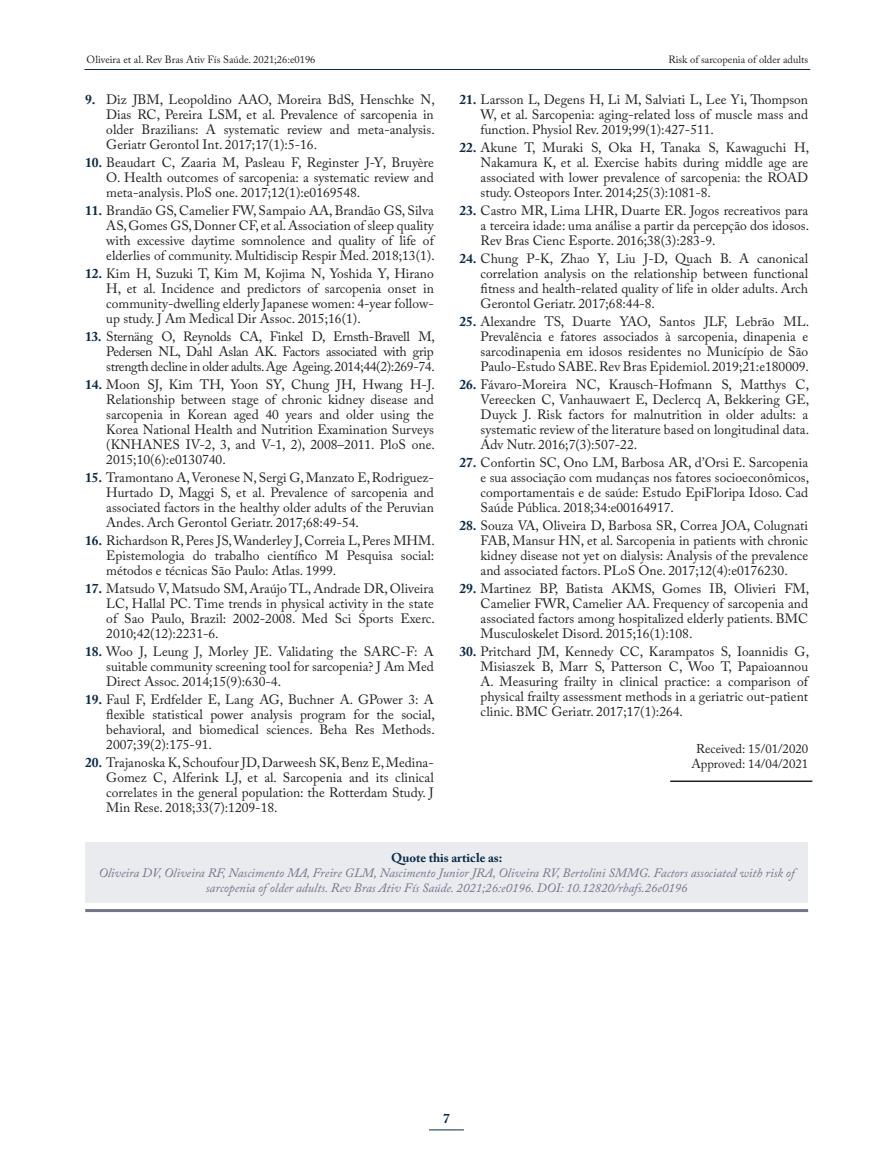
<style>
.page{position:relative;width:893px;height:1170px;background:#fff}
.page>*{position:absolute;margin:0;border:0;box-sizing:border-box;transform-origin:0 0}
.t1{font:13.5px/15px "Adobe Caslon Pro";color:#231f20;text-align:justify}
.t2{font:700 13.5px "Adobe Caslon Pro";color:#082a4a}
.t3{font:italic 12.75px/15px "Adobe Caslon Pro";color:#71758b;text-align:center}
.t4{font:12.75px/15px "Adobe Caslon Pro";color:#231f20;text-align:center}
.t5{font:700 12.75px "Adobe Caslon Pro";color:#082a4a}
.t6{font:10.5px "Adobe Caslon Pro";color:#231f20}
.s1{font-weight:700;color:#082a4a}
</style>
<div class="page">
<hr style="left:429px;top:1129px;width:35px;height:1px;background:#082a4a">
<hr style="left:84px;top:69px;width:726px;height:1px;background:#082a4a">
<div style="left:85px;top:842px;width:723px;height:60px;background:#eaebef"></div>
<hr style="left:85px;top:909px;width:723px;height:3px;background:#71758b">
<hr style="left:670px;top:780px;width:142px;height:2px;background:#231f20">
<p class="t6" style="left:87px;top:53px;width:230px">Oliveira et al. Rev Bras Ativ Fís Saúde. 2021;26:e0196</p>
<p class="t6" style="left:668px;top:53px;width:141px">Risk of sarcopenia of older adults</p>
<p class="t1" style="left:106px;top:91px;width:330px;text-indent:-21px"><span class="s1">9.</span> Diz JBM, Leopoldino AAO, Moreira BdS, Henschke N, Dias RC, Pereira LSM, et al. Prevalence of sarcopenia in older Brazilians: A systematic review and meta‐analysis.<br>Geriatr Gerontol Int. 2017;17(1):5-16.</p>
<p class="t1" style="left:106px;top:154px;width:329px;text-indent:-21px"><span class="s1">10.</span> Beaudart C, Zaaria M, Pasleau F, Reginster J-Y, Bruyère O. Health outcomes of sarcopenia: a systematic review and meta-analysis. PloS one. 2017;12(1):e0169548.</p>
<p class="t1" style="left:106px;top:202px;width:330px;text-indent:-21px"><span class="s1">11.</span> Brandão GS, Camelier FW, Sampaio AA, Brandão GS, Silva AS, Gomes GS, Donner CF, et al. Association of sleep quality with excessive daytime somnolence and quality of life of elderlies of community. Multidiscip Respir Med. 2018;13(1).</p>
<p class="t1" style="left:106px;top:265px;width:329px;text-indent:-21px"><span class="s1">12.</span> Kim H, Suzuki T, Kim M, Kojima N, Yoshida Y, Hirano H, et al. Incidence and predictors of sarcopenia onset in community-dwelling elderly Japanese women: 4-year follow&shy;up study. J Am Medical Dir Assoc. 2015;16(1).</p>
<p class="t1" style="left:106px;top:328px;width:330px;text-indent:-21px"><span class="s1">13.</span> Sternäng O, Reynolds CA, Finkel D, Ernsth-Bravell M, Pedersen NL, Dahl Aslan AK. Factors associated with grip strength decline in older adults. Age Ageing. 2014;44(2):269-74.</p>
<p class="t1" style="left:106px;top:376px;width:330px;text-indent:-21px"><span class="s1">14.</span> Moon SJ, Kim TH, Yoon SY, Chung JH, Hwang H-J.<br>Relationship between stage of chronic kidney disease and sarcopenia in Korean aged 40 years and older using the Korea National Health and Nutrition Examination Surveys (KNHANES IV-2, 3, and V-1, 2), 2008–2011. PloS one.<br>2015;10(6):e0130740.</p>
<p class="t1" style="left:106px;top:469px;width:329px;text-indent:-21px"><span class="s1">15.</span> Tramontano A, Veronese N, Sergi G, Manzato E, Rodriguez-Hurtado D, Maggi S, et al. Prevalence of sarcopenia and associated factors in the healthy older adults of the Peruvian Andes. Arch Gerontol Geriatr. 2017;68:49-54.</p>
<p class="t1" style="left:106px;top:532px;width:330px;text-indent:-21px"><span class="s1">16.</span> Richardson R, Peres JS, Wanderley J, Correia L, Peres MHM.<br>Epistemologia do trabalho científico M Pesquisa social: métodos e técnicas São Paulo: Atlas. 1999.</p>
<p class="t1" style="left:106px;top:580px;width:330px;text-indent:-21px"><span class="s1">17.</span> Matsudo V, Matsudo SM, Araújo TL, Andrade DR, Oliveira LC, Hallal PC. Time trends in physical activity in the state of Sao Paulo, Brazil: 2002-2008. Med Sci Sports Exerc.<br>2010;42(12):2231-6.</p>
<p class="t1" style="left:106px;top:643px;width:329px;text-indent:-21px"><span class="s1">18.</span> Woo J, Leung J, Morley JE. Validating the SARC-F: A suitable community screening tool for sarcopenia? J Am Med Direct Assoc. 2014;15(9):630-4.</p>
<p class="t1" style="left:106px;top:691px;width:330px;text-indent:-21px"><span class="s1">19.</span> Faul F, Erdfelder E, Lang AG, Buchner A. GPower 3: A flexible statistical power analysis program for the social, behavioral, and biomedical sciences. Beha Res Methods.<br>2007;39(2):175-91.</p>
<p class="t1" style="left:106px;top:754px;width:329px;text-indent:-21px"><span class="s1">20.</span> Trajanoska K, Schoufour JD, Darweesh SK, Benz E, Medina‐ Gomez C, Alferink LJ, et al. Sarcopenia and its clinical correlates in the general population: the Rotterdam Study. J Min Rese. 2018;33(7):1209-18.</p>
<p class="t1" style="left:481px;top:91px;width:329px;text-indent:-21px"><span class="s1">21.</span> Larsson L, Degens H, Li M, Salviati L, Lee Yi, Thompson W, et al. Sarcopenia: aging-related loss of muscle mass and function. Physiol Rev. 2019;99(1):427-511.</p>
<p class="t1" style="left:481px;top:139px;width:330px;text-indent:-21px"><span class="s1">22.</span> Akune T, Muraki S, Oka H, Tanaka S, Kawaguchi H, Nakamura K, et al. Exercise habits during middle age are associated with lower prevalence of sarcopenia: the ROAD study. Osteopors Inter. 2014;25(3):1081-8.</p>
<p class="t1" style="left:481px;top:202px;width:330px;text-indent:-21px"><span class="s1">23.</span> Castro MR, Lima LHR, Duarte ER. Jogos recreativos para a terceira idade: uma análise a partir da percepção dos idosos.<br>Rev Bras Cienc Esporte. 2016;38(3):283-9.</p>
<p class="t1" style="left:481px;top:250px;width:329px;text-indent:-21px"><span class="s1">24.</span> Chung P-K, Zhao Y, Liu J-D, Quach B. A canonical correlation analysis on the relationship between functional fitness and health-related quality of life in older adults. Arch Gerontol Geriatr. 2017;68:44-8.</p>
<p class="t1" style="left:481px;top:313px;width:330px;text-indent:-21px"><span class="s1">25.</span> Alexandre TS, Duarte YAO, Santos JLF, Lebrão ML.<br>Prevalência e fatores associados à sarcopenia, dinapenia e sarcodinapenia em idosos residentes no Município de São Paulo-Estudo SABE. Rev Bras Epidemiol. 2019;21:e180009.</p>
<p class="t1" style="left:481px;top:376px;width:330px;text-indent:-21px"><span class="s1">26.</span> Fávaro-Moreira NC, Krausch-Hofmann S, Matthys C, Vereecken C, Vanhauwaert E, Declercq A, Bekkering GE, Duyck J. Risk factors for malnutrition in older adults: a systematic review of the literature based on longitudinal data.<br>Adv Nutr. 2016;7(3):507-22.</p>
<p class="t1" style="left:481px;top:454px;width:330px;text-indent:-21px"><span class="s1">27.</span> Confortin SC, Ono LM, Barbosa AR, d’Orsi E. Sarcopenia e sua associação com mudanças nos fatores socioeconômicos, comportamentais e de saúde: Estudo EpiFloripa Idoso. Cad Saúde Pública. 2018;34:e00164917.</p>
<p class="t1" style="left:481px;top:517px;width:329px;text-indent:-21px"><span class="s1">28.</span> Souza VA, Oliveira D, Barbosa SR, Correa JOA, Colugnati FAB, Mansur HN, et al. Sarcopenia in patients with chronic kidney disease not yet on dialysis: Analysis of the prevalence and associated factors. PLoS One. 2017;12(4):e0176230.</p>
<p class="t1" style="left:481px;top:580px;width:330px;text-indent:-21px"><span class="s1">29.</span> Martinez BP, Batista AKMS, Gomes IB, Olivieri FM, Camelier FWR, Camelier AA. Frequency of sarcopenia and associated factors among hospitalized elderly patients. BMC Musculoskelet Disord. 2015;16(1):108.</p>
<p class="t1" style="left:481px;top:643px;width:330px;text-indent:-21px"><span class="s1">30.</span> Pritchard JM, Kennedy CC, Karampatos S, Ioannidis G, Misiaszek B, Marr S, Patterson C, Woo T, Papaioannou A. Measuring frailty in clinical practice: a comparison of physical frailty assessment methods in a geriatric out-patient clinic. BMC Geriatr. 2017;17(1):264.</p>
<p class="t4" style="left:691px;top:740px;width:118px">Received: 15/01/2020<br>Approved: 14/04/2021</p>
<p class="t5" style="left:391px;top:850px;width:113px">Quote this article as:</p>
<p class="t3" style="left:99px;top:865px;width:697px">Oliveira DV, Oliveira RF, Nascimento MA, Freire GLM, Nascimento Junior JRA, Oliveira RV, Bertolini SMMG. Factors associated with risk of sarcopenia of older adults. Rev Bras Ativ Fís Saúde. 2021;26:e0196. DOI: 10.12820/rbafs.26e0196</p>
<p class="t2" style="left:443px;top:1110px;width:8px">7</p>
</div>
